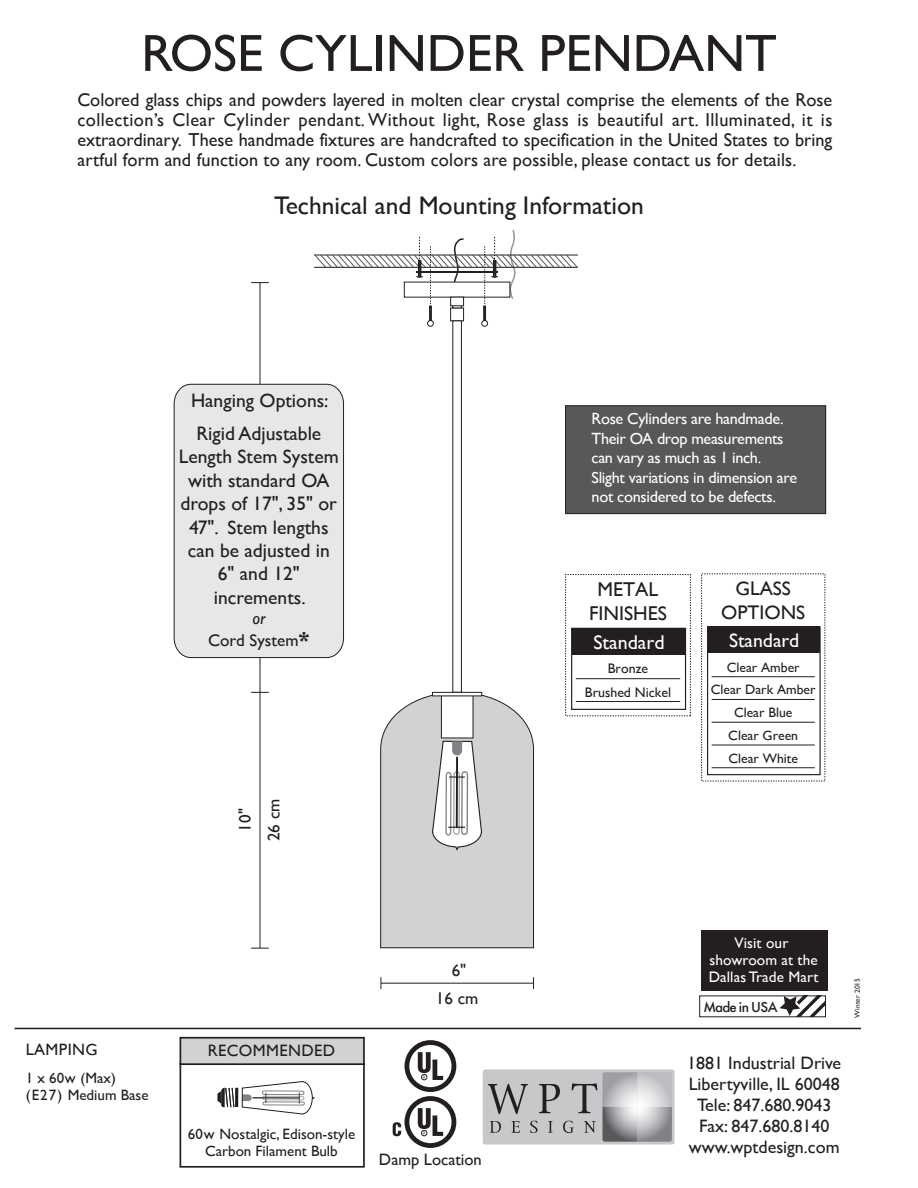
<style>
.page{position:relative;width:918px;height:1188px;background:#fff}
.page>*{position:absolute;margin:0;border:0;box-sizing:border-box;transform-origin:0 0}
.t1{font:52.5px "Gill Sans";color:#231f20}
.t2{font:25.5px "Gill Sans";color:#231f20}
.t3{font:19.95px/24px "Gill Sans";color:#231f20;text-align:center}
.t4{font:19.95px "Gill Sans";color:#fff}
.t5{font:19.8px/23.7px "Gill Sans";color:#231f20;text-align:center}
.t6{font:19.8px "Gill Sans";color:#fff}
.t7{font:19.5px/23.4px "Gill Sans";color:#231f20}
.t8{font:18.75px/20.2px "Gill Sans";letter-spacing:.01em;color:#231f20;text-align:justify}
.t9{font:18px/21px "Gill Sans";color:#231f20;text-align:center}
.t10{font:17.1px/28.7px "Gill Sans";color:#231f20;text-align:center}
.t11{font:16.5px "Gill Sans";letter-spacing:.025em;color:#231f20}
.t12{font:16.5px "Gill Sans";color:#231f20}
.t13{font:16.2px/19.5px "Gill Sans";letter-spacing:-.02em;color:#fff}
.t14{font:15.3px/17.2px "Gill Sans";letter-spacing:.005em;color:#fff;text-align:center}
.t15{font:15px/17.2px "Gill Sans";color:#231f20}
.t16{font:13.8px/23.1px "Gill Sans";color:#231f20;text-align:center}
.t17{font:13.65px/22.8px "Gill Sans";color:#231f20;text-align:center}
.t18{font:500 13.35px "Futura";letter-spacing:-.05em;color:#231f20}
.t19{font:7.5px "Gill Sans";color:#231f20}
.s1{font-style:italic}
.s2{font-weight:700;font-size:20.4px}
</style>
<div class="page">
<div style="left:452px;top:321px;width:10px;height:372px;border:1px solid #231f20"></div>
<div style="left:701px;top:930px;width:126px;height:60px;background:#231f20"></div>
<hr style="left:260px;top:282px;width:1px;height:666px;background:#231f20">
<svg style="left:251px;top:948px;width:18px;height:1px"></svg>
<svg style="left:251px;top:692px;width:18px;height:1px"></svg>
<svg style="left:251px;top:282px;width:18px;height:1px"></svg>
<div style="left:174px;top:384px;width:170px;height:274px;background:#e6e7e9"></div>
<div style="left:427px;top:320px;width:7px;height:7px;border:1px solid #231f20;border-radius:50%"></div>
<div style="left:482px;top:320px;width:6px;height:7px;border:1px solid #231f20;border-radius:50%"></div>
<svg style="left:314px;top:230px;width:264px;height:91px"></svg>
<div style="left:566px;top:406px;width:260px;height:108px;background:#57585a"></div>
<div style="left:565px;top:405px;width:261px;height:109px;border:1px solid #231f20"></div>
<hr style="left:235px;top:1088px;width:3px;height:19px;background:#231f20">
<svg style="left:217px;top:1027px;width:18px;height:81px"></svg>
<svg style="left:241px;top:1081px;width:74px;height:34px"></svg>
<div style="left:180px;top:1063px;width:185px;height:105px;border:2px solid #231f20"></div>
<div style="left:180px;top:1038px;width:184px;height:26px;background:#d1d2d4"></div>
<div style="left:180px;top:1037px;width:185px;height:28px;border:2px solid #231f20"></div>
<svg style="left:380px;top:692px;width:295px;height:456px"></svg>
<hr style="left:15px;top:1028px;width:846px;height:1px;background:#231f20">
<div style="left:571px;top:628px;width:115px;height:82px;border:1px solid #231f20"></div>
<div style="left:572px;top:628px;width:114px;height:27px;background:#231f20"></div>
<hr style="left:576px;top:678px;width:104px;height:1px;background:#231f20">
<hr style="left:576px;top:701px;width:104px;height:1px;background:#231f20">
<div style="left:707px;top:626px;width:114px;height:149px;border:1px solid #231f20"></div>
<div style="left:708px;top:627px;width:112px;height:26px;background:#231f20"></div>
<hr style="left:712px;top:676px;width:103px;height:1px;background:#231f20">
<hr style="left:712px;top:699px;width:103px;height:1px;background:#231f20">
<hr style="left:712px;top:722px;width:103px;height:1px;background:#231f20">
<hr style="left:712px;top:745px;width:103px;height:1px;background:#231f20">
<hr style="left:712px;top:767px;width:103px;height:1px;background:#231f20">
<svg style="left:780px;top:998px;width:44px;height:17px"></svg>
<p class="t1" style="left:141px;top:22px;width:637px">ROSE CYLINDER PENDANT</p>
<p class="t8" style="left:77px;top:89px;width:756px">Colored glass chips and powders layered in molten clear crystal comprise the elements of the Rose collection’s Clear Cylinder pendant. Without light, Rose glass is beautiful art. Illuminated, it is extraordinary. These handmade fixtures are handcrafted to specification in the United States to bring artful form and function to any room. Custom colors are possible, please contact us for details.</p>
<p class="t2" style="left:274px;top:191px;width:371px">Technical and Mounting Information</p>
<p class="t7" style="left:191px;top:383px;width:139px;line-height:33.2px">Hanging Options:<br>Rigid Adjustable</p>
<p class="t7" style="left:179px;top:445px;width:162px;text-align:center">Length Stem System with standard OA drops of 17", 35" or<br>47". Stem lengths can be adjusted in<br>6" and 12" increments.</p>
<p class="t10" style="left:208px;top:607px;width:103px;line-height:22px"><span class="s1">or<br></span>Cord System<span class="s2">*</span></p>
<p class="t10" style="left:231px;top:841px;width:44px;rotate:-90deg">10"<br>26 cm</p>
<p class="t11" style="left:26px;top:1040px;width:74px">LAMPING</p>
<p class="t15" style="left:26px;top:1069px;width:124px">1 x 60w (Max) (E27) Medium Base</p>
<p class="t11" style="left:208px;top:1041px;width:129px">RECOMMENDED</p>
<p class="t10" style="left:436px;top:955px;width:44px">6"<br>16 cm</p>
<p class="t15" style="left:188px;top:1125px;width:169px;text-align:center">60w Nostalgic, Edison-style<br>Carbon Filament Bulb</p>
<p class="t12" style="left:379px;top:1150px;width:104px">Damp Location</p>
<p class="t13" style="left:592px;top:409px;width:207px">Rose Cylinders are handmade.<br>Their OA drop measurements can vary as much as 1 inch.<br>Slight variations in dimension are not considered to be defects.</p>
<p class="t3" style="left:589px;top:577px;width:79px">METAL<br>FINISHES</p>
<p class="t4" style="left:593px;top:631px;width:73px">Standard</p>
<p class="t16" style="left:585px;top:657px;width:88px">Bronze<br>Brushed Nickel</p>
<p class="t5" style="left:721px;top:577px;width:86px">GLASS<br>OPTIONS</p>
<p class="t6" style="left:729px;top:629px;width:72px">Standard</p>
<p class="t17" style="left:711px;top:655px;width:106px">Clear Amber<br>Clear Dark Amber<br>Clear Blue<br>Clear Green<br>Clear White</p>
<p class="t14" style="left:709px;top:934px;width:111px">Visit our showroom at the<br>Dallas Trade Mart</p>
<p class="t14" style="left:706px;top:949px;width:111px;line-height:17.9px">Rm 4608-4610<br>Dal as Trade Mart</p>
<p class="t18" style="left:703px;top:998px;width:76px">Made in USA</p>
<p class="t19" style="left:853px;top:1018px;width:41px;rotate:-90deg">Winter 2015</p>
<p class="t9" style="left:687px;top:1052px;width:156px">1881 Industrial Drive<br>Libertyville, IL 60048<br>Tele: 847.680.9043<br>Fax: 847.680.8140 www.wptdesign.com</p>
</div>
